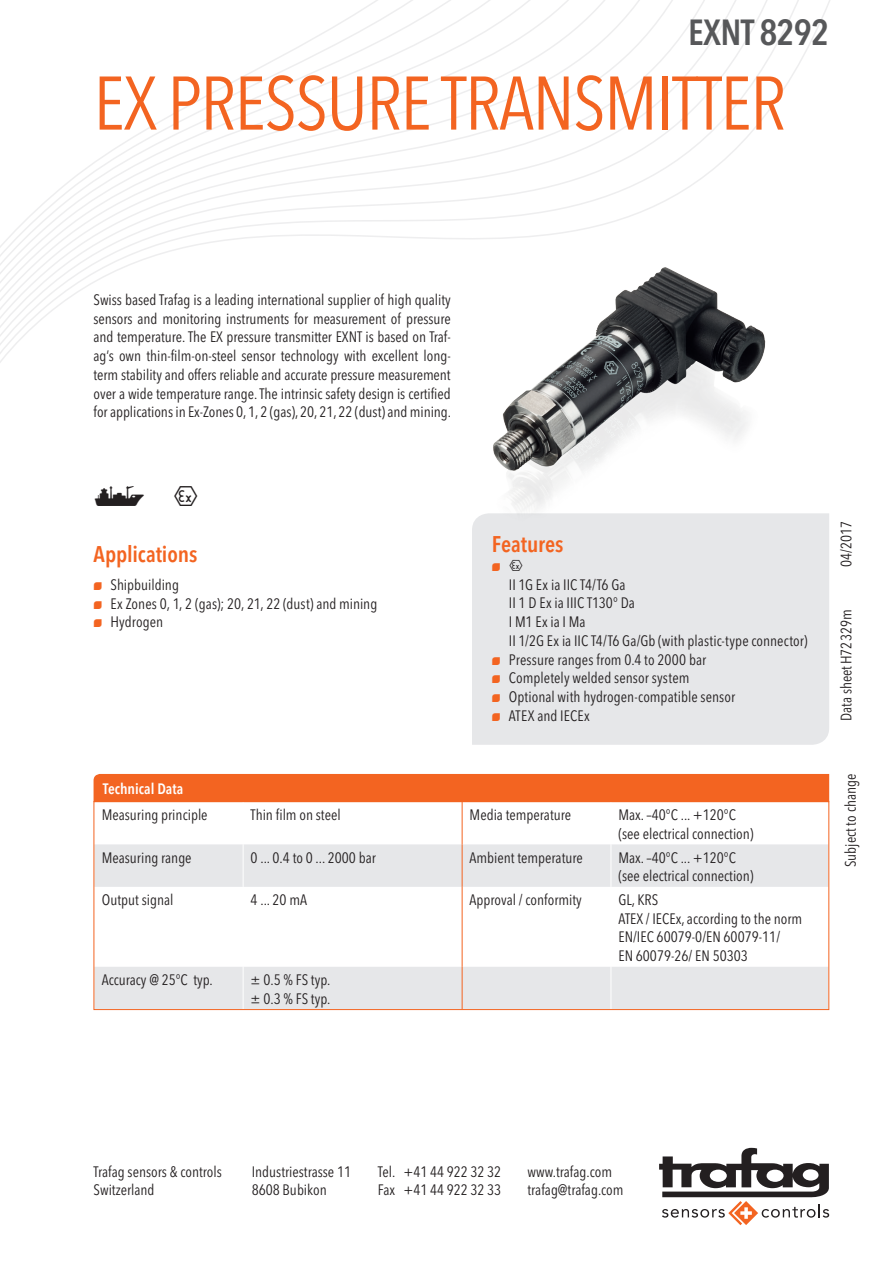
<style>
.page{position:relative;width:893px;height:1263px;background:#fff}
.page>*{position:absolute;margin:0;border:0;box-sizing:border-box;transform-origin:0 0}
.t1{font:condensed 75px "Avenir Next LT Pro";letter-spacing:-.02em;color:#f36421}
.t2{font:600 condensed 36px "Avenir Next LT Pro";letter-spacing:-.02em;color:#57585a}
.t3{font:27px "Trafag Pictos";color:#231f20}
.t4{font:600 condensed 22.5px "Avenir Next LT Pro";letter-spacing:-.005em;color:#f36421}
.t5{font:condensed 15px/18.8px "Avenir Next LT Pro";color:#231f20}
.t6{font:600 condensed 15px "Avenir Next LT Pro";color:#fff}
.t7{font:10.5px "Trafag Pictos";color:#f36421}
.s1{font-family:"Trafag Pictos";font-stretch:normal;font-size:10.5px;color:#f36421}
.s2{font-size:15px;color:#231f20}
</style>
<div class="page">
<svg style="left:659px;top:1148px;width:170px;height:77px"></svg>
<svg style="left:0;top:0;width:830px;height:363px"></svg>
<div style="left:472px;top:513px;width:357px;height:232px;background:#e6e7e9"></div>
<img style="left:471px;top:232px;width:314px;height:314px">
<div style="left:94px;top:774px;width:735px;height:27px;background:#f36421"></div>
<svg style="left:96px;top:844px;width:731px;height:164px;fill:#e9eaec"></svg>
<hr style="left:243px;top:844px;width:1px;height:43px;background:#fff">
<hr style="left:611px;top:844px;width:1px;height:43px;background:#fff">
<hr style="left:243px;top:887px;width:1px;height:80px;background:#fff">
<hr style="left:611px;top:887px;width:1px;height:80px;background:#fff">
<hr style="left:243px;top:967px;width:1px;height:42px;background:#fff">
<hr style="left:611px;top:967px;width:1px;height:42px;background:#fff">
<hr style="left:462px;top:802px;width:1px;height:42px;background:#f36421">
<hr style="left:462px;top:844px;width:1px;height:43px;background:#f36421">
<hr style="left:462px;top:887px;width:1px;height:80px;background:#f36421">
<hr style="left:462px;top:967px;width:1px;height:42px;background:#f36421">
<div style="left:94px;top:801px;width:735px;height:209px;border:1px solid #f36421"></div>
<h2 class="t2" style="left:688px;top:10px;width:142px">EXNT 8292</h2>
<h1 class="t1" style="left:94px;top:58px;width:694px">Ex Pressure Transmitter</h1>
<p class="t5" style="left:94px;top:290px;width:359px;text-align:justify">Swiss based Trafag is a leading international supplier of high quality sensors and monitoring instruments for measurement of pressure and temperature. The EX pressure transmitter EXNT is based on Traf&shy;ag’s own thin-film-on-steel sensor technology with excellent long&shy;term stability and offers reliable and accurate pressure measurement over a wide temperature range. The intrinsic safety design is certified for applications in Ex-Zones 0, 1, 2 (gas), 20, 21, 22 (dust) and mining.</p>
<h3 class="t3" style="left:94px;top:483px;width:107px">S X</h3>
<h3 class="t4" style="left:94px;top:540px;width:105px">Applications</h3>
<p class="t5" style="left:94px;top:575px;width:285px"><span class="s1">N</span> Shipbuilding<br><span class="s1">N</span> Ex Zones 0, 1, 2 (gas); 20, 21, 22 (dust) and mining<br><span class="s1">N</span> Hydrogen</p>
<h3 class="t4" style="left:492px;top:530px;width:73px">Features</h3>
<p class="t7" style="left:492px;top:562px;width:33px">N <span class="s2">X</span></p>
<p class="t5" style="left:509px;top:575px;width:118px">II 1G Ex ia IIC T4/T6 Ga</p>
<p class="t5" style="left:509px;top:594px;width:128px">II 1 D Ex ia IIIC T130° Da</p>
<p class="t5" style="left:509px;top:612px;width:78px">I M1 Ex ia I Ma</p>
<p class="t5" style="left:509px;top:631px;width:300px">II 1/2G Ex ia IIC T4/T6 Ga/Gb (with plastic-type connector)</p>
<p class="t5" style="left:492px;top:650px;width:216px"><span class="s1">N</span> Pressure ranges from 0.4 to 2000 bar</p>
<p class="t5" style="left:492px;top:669px;width:199px"><span class="s1">N</span> Completely welded sensor system</p>
<p class="t5" style="left:492px;top:687px;width:245px"><span class="s1">N</span> Optional with hydrogen-compatible sensor</p>
<p class="t5" style="left:492px;top:706px;width:99px"><span class="s1">N</span> ATEX and IECEx</p>
<p class="t6" style="left:103px;top:779px;width:82px">Technical Data</p>
<p class="t5" style="left:102px;top:805px;width:107px">Measuring principle</p>
<p class="t5" style="left:251px;top:805px;width:92px">Thin film on steel</p>
<p class="t5" style="left:470px;top:805px;width:103px">Media temperature</p>
<p class="t5" style="left:618px;top:805px;width:137px">M ax. –40°C ... +120°C (see electrical connection)</p>
<p class="t5" style="left:102px;top:848px;width:91px">Measuring range</p>
<p class="t5" style="left:251px;top:848px;width:127px">0 ... 0.4 to 0 ... 2000 bar</p>
<p class="t5" style="left:470px;top:848px;width:115px">Ambient temperature</p>
<p class="t5" style="left:618px;top:848px;width:137px">M ax. –40°C ... +120°C (see electrical connection)</p>
<p class="t5" style="left:102px;top:890px;width:73px">Output signal</p>
<p class="t5" style="left:251px;top:890px;width:58px">4 ... 20 mA</p>
<p class="t5" style="left:470px;top:890px;width:114px">Approval / conformity</p>
<p class="t5" style="left:618px;top:890px;width:185px">GL, KRS<br>ATEX / IECEx, according to the norm<br>EN/IEC 60079-0/EN 60079-11/<br>EN 60079-26/ EN 50303</p>
<p class="t5" style="left:102px;top:970px;width:113px">Accuracy @ 25°C typ.</p>
<p class="t5" style="left:251px;top:970px;width:81px">± 0.5 % FS typ. ± 0.3 % FS typ.</p>
<p class="t5" style="left:837px;top:567px;width:48px;rotate:-90deg">04/2017</p>
<p class="t5" style="left:837px;top:721px;width:113px;rotate:-90deg">Data sheetH72329m</p>
<p class="t5" style="left:841px;top:867px;width:95px;rotate:-90deg">Subject to change</p>
<p class="t5" style="left:94px;top:1162px;width:130px">Trafag sensors &amp; controls<br>Switzerland</p>
<p class="t5" style="left:252px;top:1162px;width:101px">Industriestrasse 11<br>8608 Bubikon</p>
<p class="t5" style="left:378px;top:1162px;width:125px">Tel. +41 44 922 32 32<br>Fax +41 44 922 32 33</p>
<p class="t5" style="left:528px;top:1162px;width:98px">www.trafag.com trafag@trafag.com</p>
</div>
